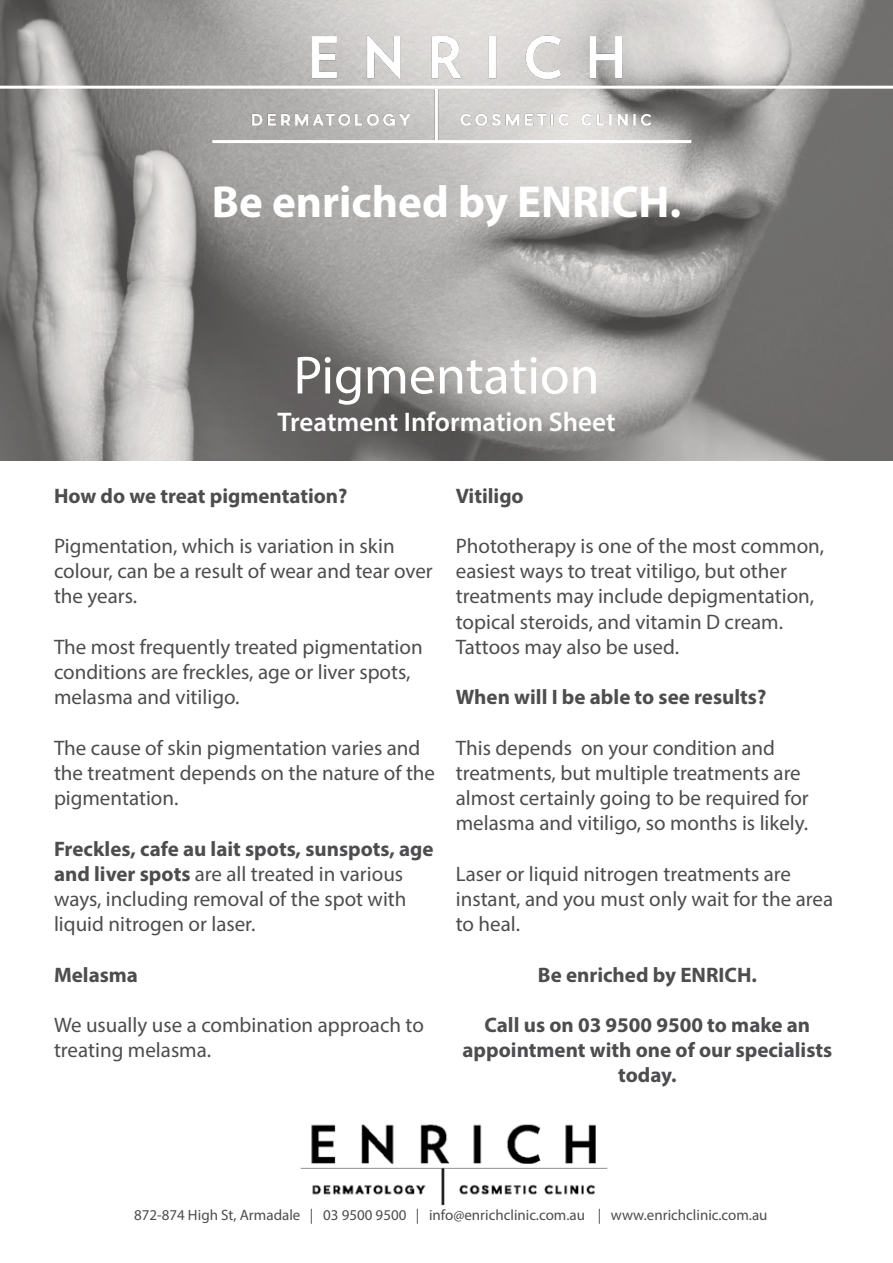
<style>
.page{position:relative;width:893px;height:1263px;background:#fff}
.page>*{position:absolute;margin:0;border:0;box-sizing:border-box;transform-origin:0 0}
.t1{font:54px "Myriad Pro";color:#fff}
.t2{font:700 45px "Myriad Pro";color:#fff}
.t3{font:600 27px "Myriad Pro";color:#fff}
.t4{font:21px/25.2px "Myriad Pro";color:#4d4d4f}
.t5{font:700 21px/25.2px "Myriad Pro";color:#4d4d4f;text-align:center}
.t6{font:15px "Myriad Pro";color:#4d4d4f}
.s1{font-weight:700}
</style>
<div class="page">
<img style="left:0;top:0;width:893px;height:460px">
<img style="left:300px;top:1124px;width:308px;height:82px">
<img style="left:139px;top:89px;width:597px;height:55px">
<img style="left:225px;top:26px;width:461px;height:56px">
<hr style="left:0;top:86px;width:893px;height:3px;background:#fff">
<hr style="left:212px;top:140px;width:479px;height:3px;background:#fff">
<h2 class="t2" style="left:212px;top:172px;width:471px">Be enriched by ENRICH.</h2>
<h1 class="t1" style="left:294px;top:342px;width:308px">Pigmentation</h1>
<p class="t3" style="left:277px;top:405px;width:340px">Treatment Information Sheet</p>
<p class="t5" style="left:54px;top:482px;width:295px">How do we treat pigmentation?</p>
<p class="t4" style="left:54px;top:533px;width:380px">Pigmentation, which is variation in skin colour, can be a result of wear and tear over the years.</p>
<p class="t4" style="left:54px;top:634px;width:370px">The most frequently treated pigmentation conditions are freckles, age or liver spots, melasma and vitiligo.</p>
<p class="t4" style="left:54px;top:735px;width:383px">The cause of skin pigmentation varies and the treatment depends on the nature of the pigmentation.</p>
<p class="t4" style="left:54px;top:835px;width:381px"><span class="s1">Freckles, cafe au lait spots, sunspots, age and liver spots</span> are all treated in various ways, including removal of the spot with liquid nitrogen or laser.</p>
<p class="t5" style="left:54px;top:961px;width:86px">Melasma</p>
<p class="t4" style="left:54px;top:1012px;width:371px">We usually use a combination approach to treating melasma.</p>
<p class="t5" style="left:456px;top:482px;width:69px">Vitiligo</p>
<p class="t4" style="left:456px;top:533px;width:370px">Phototherapy is one of the most common, easiest ways to treat vitiligo, but other treatments may include depigmentation, topical steroids, and vitamin D cream.<br>Tattoos may also be used.</p>
<p class="t5" style="left:456px;top:684px;width:312px">When will I be able to see results?</p>
<p class="t4" style="left:456px;top:735px;width:354px">This depends on your condition and treatments, but multiple treatments are almost certainly going to be required for melasma and vitiligo, so months is likely.</p>
<p class="t4" style="left:456px;top:861px;width:379px">Laser or liquid nitrogen treatments are instant, and you must only wait for the area to heal.</p>
<p class="t5" style="left:538px;top:961px;width:221px">Be enriched by ENRICH.</p>
<p class="t5" style="left:463px;top:1011px;width:371px">Call us on 03 9500 9500 to make an appointment with one of our specialists today.</p>
<p class="t6" style="left:134px;top:1206px;width:635px">872-874 High St, Armadale | 03 9500 9500 | info@enrichclinic.com.au | www.enrichclinic.com.au</p>
</div>
